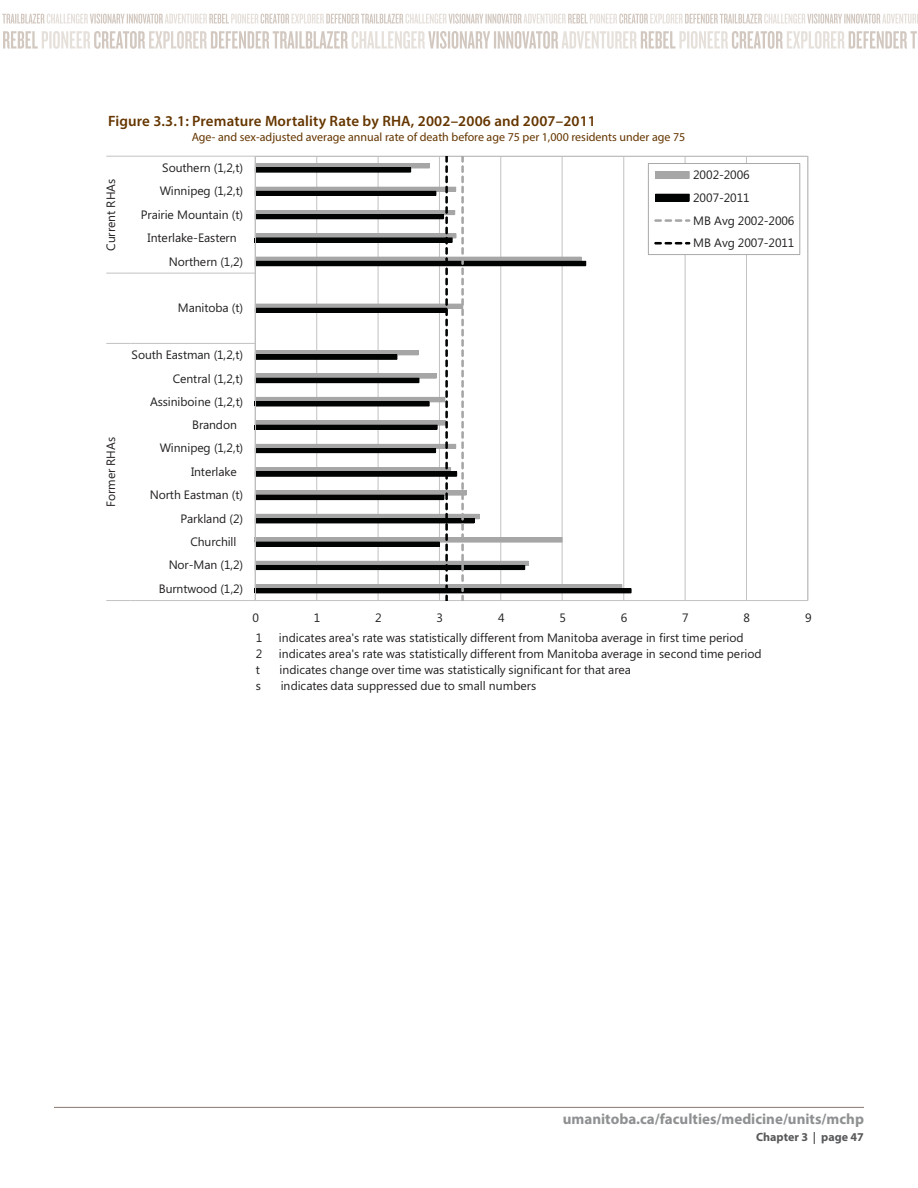
<style>
.page{position:relative;width:918px;height:1188px;background:#fff}
.page>*{position:absolute;margin:0;border:0;box-sizing:border-box;transform-origin:0 0}
.t1{font:600 15px "Myriad Pro";letter-spacing:.01em;color:#653600}
.t2{font:700 15px "Myriad Pro";color:#8e9092}
.t3{font:12.15px/22.8px "Segoe UI";letter-spacing:-.005em;color:#231f20}
.t4{font:12px "Myriad Pro";color:#653600}
.t5{font:700 12px "Myriad Pro";color:#58595b}
</style>
<div class="page">
<svg style="left:2px;top:14px;width:916px;height:10px"></svg>
<svg style="left:3px;top:31px;width:914px;height:18px"></svg>
<hr style="left:54px;top:1107px;width:810px;height:1px;background:#867870">
<svg style="left:255px;top:157px;width:553px;height:444px"></svg>
<hr style="left:255px;top:156px;width:553px;height:1px;background:#c0bfbf">
<hr style="left:130px;top:156px;width:125px;height:1px;background:#c0bfbf">
<hr style="left:130px;top:273px;width:125px;height:1px;background:#c0bfbf">
<hr style="left:130px;top:343px;width:125px;height:1px;background:#c0bfbf">
<hr style="left:130px;top:600px;width:125px;height:1px;background:#c0bfbf">
<svg style="left:106px;top:156px;width:24px;height:1px"></svg>
<svg style="left:106px;top:273px;width:24px;height:1px"></svg>
<svg style="left:106px;top:343px;width:24px;height:1px"></svg>
<svg style="left:106px;top:600px;width:24px;height:1px"></svg>
<svg style="left:255px;top:156px;width:377px;height:444px"></svg>
<svg style="left:648px;top:163px;width:152px;height:92px"></svg>
<p class="t1" style="left:108px;top:115px;width:490px">Figure 3.3.1: Premature Mortality Rate by RHA, 2002–2006 and 2007–2011</p>
<p class="t4" style="left:192px;top:132px;width:495px">Age- and sex-adjusted average annual rate of death before age 75 per 1,000 residents under age 75</p>
<p class="t3" style="left:101px;top:251px;width:73px;rotate:-90deg">Current RHAs</p>
<p class="t3" style="left:101px;top:507px;width:71px;rotate:-90deg">Former RHAs</p>
<p class="t3" style="left:162px;top:158px;width:83px">Southern (1,2,t)</p>
<p class="t3" style="left:160px;top:181px;width:85px">Winnipeg (1,2,t)</p>
<p class="t3" style="left:141px;top:204px;width:104px">Prairie Mountain (t)</p>
<p class="t3" style="left:148px;top:228px;width:91px">Interlake-Eastern</p>
<p class="t3" style="left:169px;top:251px;width:76px">Northern (1,2)</p>
<p class="t3" style="left:178px;top:298px;width:67px">Manitoba (t)</p>
<p class="t3" style="left:132px;top:345px;width:113px">South Eastman (1,2,t)</p>
<p class="t3" style="left:173px;top:368px;width:72px">Central (1,2,t)</p>
<p class="t3" style="left:150px;top:391px;width:95px">Assiniboine (1,2,t)</p>
<p class="t3" style="left:192px;top:415px;width:46px">Brandon</p>
<p class="t3" style="left:160px;top:438px;width:85px">Winnipeg (1,2,t)</p>
<p class="t3" style="left:191px;top:462px;width:47px">Interlake</p>
<p class="t3" style="left:150px;top:485px;width:95px">North Eastman (t)</p>
<p class="t3" style="left:180px;top:508px;width:64px">Parkland (2)</p>
<p class="t3" style="left:190px;top:532px;width:48px">Churchill</p>
<p class="t3" style="left:169px;top:555px;width:76px">Nor-Man (1,2)</p>
<p class="t3" style="left:159px;top:579px;width:86px">Burntwood (1,2)</p>
<p class="t3" style="left:693px;top:165px;width:103px">2002-2006<br>2007-2011<br>MB Avg 2002-2006<br>MB Avg 2007-2011</p>
<p class="t3" style="left:252px;top:608px;width:8px">0</p>
<p class="t3" style="left:314px;top:608px;width:8px">1</p>
<p class="t3" style="left:375px;top:608px;width:8px">2</p>
<p class="t3" style="left:436px;top:608px;width:8px">3</p>
<p class="t3" style="left:498px;top:608px;width:8px">4</p>
<p class="t3" style="left:559px;top:608px;width:8px">5</p>
<p class="t3" style="left:621px;top:608px;width:8px">6</p>
<p class="t3" style="left:682px;top:608px;width:8px">7</p>
<p class="t3" style="left:743px;top:608px;width:8px">8</p>
<p class="t3" style="left:805px;top:608px;width:8px">9</p>
<p class="t3" style="left:256px;top:627px;width:8px">1</p>
<p class="t3" style="left:279px;top:627px;width:466px">indicates area's rate was statistically different from Manitoba average in first time period</p>
<p class="t3" style="left:256px;top:643px;width:8px">2</p>
<p class="t3" style="left:279px;top:643px;width:484px">indicates area's rate was statistically different from Manitoba average in second time period</p>
<p class="t3" style="left:256px;top:659px;width:6px">t</p>
<p class="t3" style="left:280px;top:659px;width:353px">indicates change over time was statistically significant for that area</p>
<p class="t3" style="left:256px;top:675px;width:7px">s</p>
<p class="t3" style="left:281px;top:675px;width:257px">indicates data suppressed due to small numbers</p>
<p class="t2" style="left:563px;top:1113px;width:303px">umanitoba.ca/faculties/medicine/units/mchp</p>
<p class="t5" style="left:756px;top:1132px;width:109px">Chapter 3 | page 47</p>
</div>
